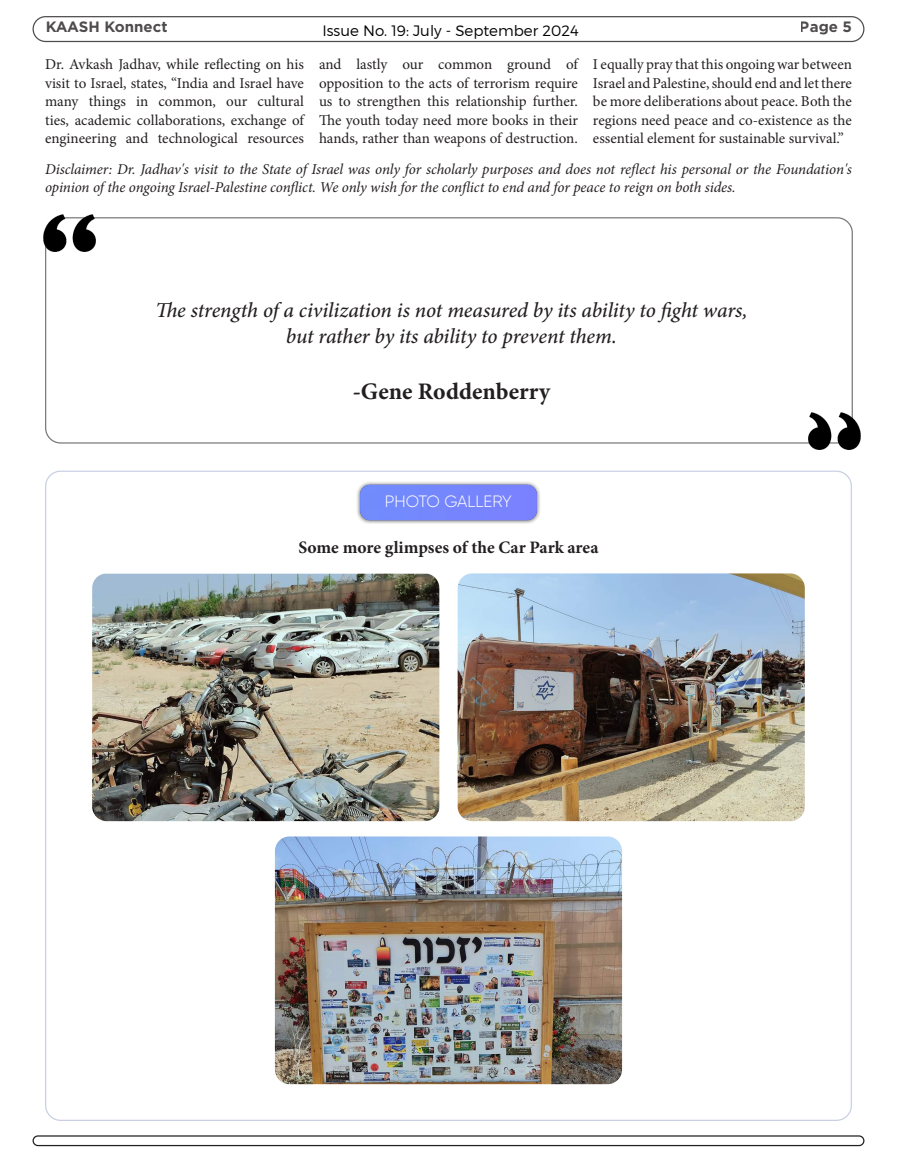
<style>
.page{position:relative;width:897px;height:1166px;background:#fff}
.page>*{position:absolute;margin:0;border:0;box-sizing:border-box;transform-origin:0 0}
.t1{font:700 23.75px "Minion Pro";color:#231f20}
.t2{font:italic 500 21.25px/25.5px "Minion Pro";letter-spacing:-.01em;color:#231f20;text-align:center}
.Paragraph_Style_1{font:700 17.5px "Minion Pro";color:#231f20}
.Paragraph_Style_1-2{font:300 16.38px "Gilroy";color:#fff}
.Main_Text{font:15px/18.5px "Minion Pro";color:#231f20;text-align:justify}
.Main_Text-2{font:italic 15px/18px "Minion Pro";letter-spacing:-.01em;color:#231f20}
.t3{font:300 15px "Montserrat";color:#000}
.t4{font:700 15px "Gotham";color:#231f20}
</style>
<div class="page">
<img style="left:92px;top:574px;width:347px;height:247px">
<img style="left:457px;top:573px;width:347px;height:248px">
<img style="left:275px;top:836px;width:347px;height:248px">
<div style="left:356px;top:481px;width:185px;height:43px;background:#231f20;opacity:.75"></div>
<div style="left:360px;top:485px;width:177px;height:35px;background:#7587fe"></div>
<img style="left:782px;top:399px;width:79px;height:51px">
<img style="left:43px;top:214px;width:78px;height:52px">
<div style="left:33px;top:1135px;width:831px;height:11px;border:1px solid #231f20;border-radius:5px"></div>
<div style="left:33px;top:16px;width:831px;height:26px;border:1px solid #231f20;border-radius:12px"></div>
<p class="t4" style="left:45px;top:18px;width:124px">KAASH Konnect</p>
<p class="t3" style="left:322px;top:21px;width:258px">Issue No. 19: July - September 2024</p>
<p class="t4" style="left:799px;top:18px;width:54px">Page 5</p>
<p class="Main_Text" style="left:45px;top:55px;width:260px">Dr. Avkash Jadhav, while reflecting on his visit to Israel, states, “India and Israel have many things in common, our cultural ties, academic collaborations, exchange of engineering and technological resources</p>
<p class="Main_Text" style="left:319px;top:55px;width:260px">and lastly our common ground of opposition to the acts of terrorism require us to strengthen this relationship further.<br>The youth today need more books in their hands, rather than weapons of destruction.</p>
<p class="Main_Text" style="left:593px;top:55px;width:260px">I equally pray that this ongoing war between Israel and Palestine, should end and let there be more deliberations about peace. Both the regions need peace and co-existence as the essential element for sustainable survival.”</p>
<p class="Main_Text-2" style="left:45px;top:160px;width:808px">Disclaimer: Dr. Jadhav's visit to the State of Israel was only for scholarly purposes and does not reflect his personal or the Foundation's opinion of the ongoing Israel-Palestine conflict. We only wish for the conflict to end and for peace to reign on both sides.</p>
<p class="t2" style="left:155px;top:298px;width:593px">The strength of a civilization is not measured by its ability to fight wars, but rather by its ability to prevent them.</p>
<p class="t1" style="left:353px;top:374px;width:199px">-Gene Roddenberry</p>
<p class="Paragraph_Style_1-2" style="left:385px;top:491px;width:128px">PHOTO GALLERY</p>
<p class="Paragraph_Style_1" style="left:298px;top:535px;width:301px">Some more glimpses of the Car Park area</p>
</div>
